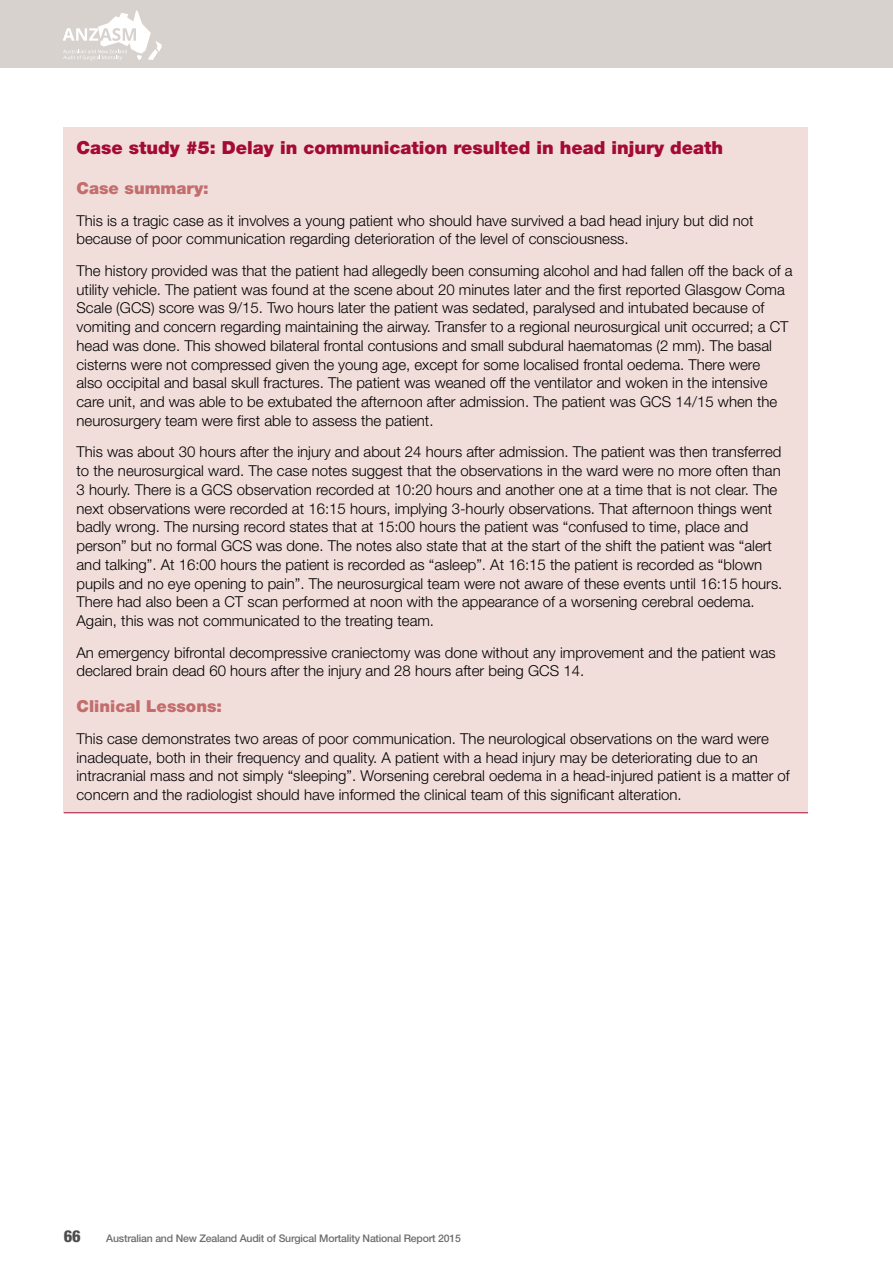
<style>
.page{position:relative;width:893px;height:1263px;background:#fff}
.page>*{position:absolute;margin:0;border:0;box-sizing:border-box;transform-origin:0 0}
.t1{font:900 18px "Helvetica Neue";color:#a30b35}
.t2{font:900 16.5px "Helvetica Neue";color:#c36d6d}
.t3{font:800 condensed 16.5px "Helvetica Neue";color:#4d4d4f}
.t4{font:300 15px/18.8px "Helvetica Neue";color:#000}
.t5{font:500 10.5px "Helvetica Neue";letter-spacing:-.02em;color:#6d6e71}
</style>
<div class="page">
<div style="left:0;top:0;width:893px;height:68px;background:#d8d2ce"></div>
<svg style="left:64px;top:10px;width:98px;height:50px"></svg>
<div style="left:64px;top:128px;width:744px;height:685px;background:#f1dedb"></div>
<hr style="left:64px;top:812px;width:744px;height:1px;background:#a30b35">
<p class="t1" style="left:77px;top:137px;width:648px">Case study #5: Delay in communication resulted in head injury death</p>
<p class="t2" style="left:77px;top:178px;width:134px">Case summary:</p>
<p class="t4" style="left:77px;top:211px;width:679px">This is a tragic case as it involves a young patient who should have survived a bad head injury but did not because of poor communication regarding deterioration of the level of consciousness.</p>
<p class="t4" style="left:77px;top:261px;width:718px">The history provided was that the patient had allegedly been consuming alcohol and had fallen off the back of a utility vehicle. The patient was found at the scene about 20 minutes later and the first reported Glasgow Coma Scale (GCS) score was 9/15. Two hours later the patient was sedated, paralysed and intubated because of vomiting and concern regarding maintaining the airway. Transfer to a regional neurosurgical unit occurred; a CT head was done. This showed bilateral frontal contusions and small subdural haematomas (2 mm). The basal cisterns were not compressed given the young age, except for some localised frontal oedema. There were<br>also occipital and basal skull fractures. The patient was weaned off the ventilator and woken in the intensive care unit, and was able to be extubated the afternoon after admission. The patient was GCS 14/15 when the neurosurgery team were first able to assess the patient.</p>
<p class="t4" style="left:77px;top:442px;width:707px">This was about 30 hours after the injury and about 24 hours after admission. The patient was then transferred to the neurosurgical ward. The case notes suggest that the observations in the ward were no more often than 3 hourly. There is a GCS observation recorded at 10:20 hours and another one at a time that is not clear. The next observations were recorded at 16:15 hours, implying 3-hourly observations. That afternoon things went badly wrong. The nursing record states that at 15:00 hours the patient was “confused to time, place and person” but no formal GCS was done. The notes also state that at the start of the shift the patient was “alert and talking”. At 16:00 hours the patient is recorded as “asleep”. At 16:15 the patient is recorded as “blown pupils and no eye opening to pain”. The neurosurgical team were not aware of these events until 16:15 hours.<br>There had also been a CT scan performed at noon with the appearance of a worsening cerebral oedema.<br>Again, this was not communicated to the treating team.</p>
<p class="t4" style="left:77px;top:643px;width:701px">An emergency bifrontal decompressive craniectomy was done without any improvement and the patient was declared brain dead 60 hours after the injury and 28 hours after being GCS 14.</p>
<p class="t2" style="left:77px;top:696px;width:147px">Clinical Lessons:</p>
<p class="t4" style="left:77px;top:729px;width:715px">This case demonstrates two areas of poor communication. The neurological observations on the ward were inadequate, both in their frequency and quality. A patient with a head injury may be deteriorating due to an intracranial mass and not simply “sleeping”. Worsening cerebral oedema in a head-injured patient is a matter of concern and the radiologist should have informed the clinical team of this significant alteration.</p>
<p class="t3" style="left:64px;top:1225px;width:18px">66</p>
<p class="t5" style="left:106px;top:1232px;width:356px">Australian and New Zealand Audit of Surgical Mortality National Report 2015</p>
</div>
